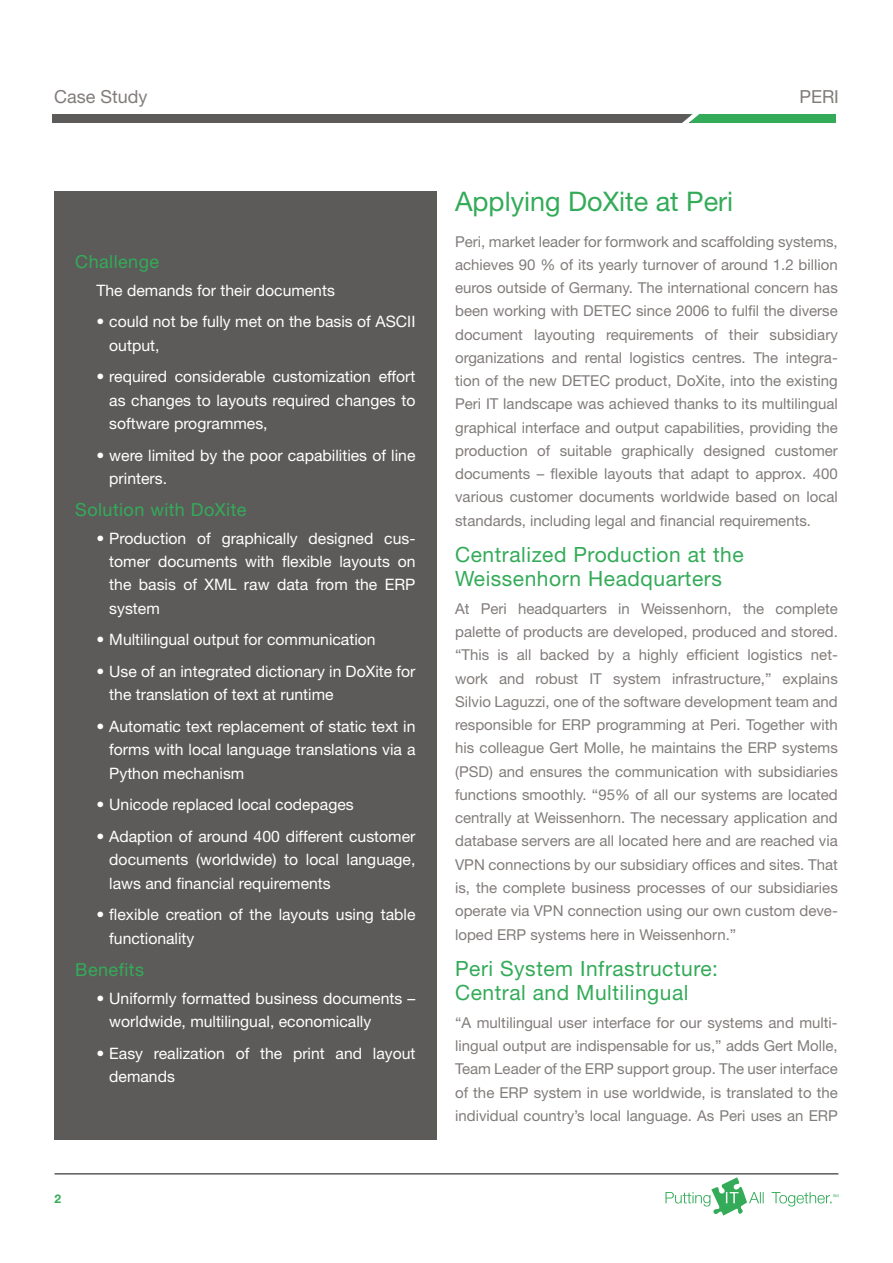
<style>
.page{position:relative;width:893px;height:1263px;background:#fff}
.page>*{position:absolute;margin:0;border:0;box-sizing:border-box;transform-origin:0 0}
.t1{font:27px "Helvetica Neue LT Pro";color:#33ab58}
.t2{font:21px/24px "Helvetica Neue LT Pro";letter-spacing:.025em;color:#33ab58}
.t3{font:18px "Helvetica Neue LT Pro";letter-spacing:.025em;color:#33ab58}
.t4{font:18px "Helvetica Neue LT Pro";color:#817c7a}
.t5{font:15.75px/23.2px "Helvetica Neue LT Pro";color:#fff}
.t6{font:15px/23.2px "Helvetica Neue LT Pro";color:#817c7a;text-align:justify}
.t7{font:700 12px "Helvetica Neue LT Pro";color:#33ab58}
</style>
<div class="page">
<div style="left:52px;top:114px;width:783px;height:9px;background:#5d5b5a"></div>
<div style="left:691px;top:115px;width:144px;height:8px;background:#33ab58"></div>
<svg style="left:682px;top:114px;width:23px;height:9px"></svg>
<hr style="left:55px;top:1173px;width:783px;height:1px;background:#5d5b5a">
<svg style="left:665px;top:1177px;width:173px;height:38px"></svg>
<div style="left:54px;top:191px;width:383px;height:949px;background:#5d5b5a"></div>
<p class="t4" style="left:54px;top:86px;width:95px">Case Study</p>
<p class="t3" style="left:75px;top:250px;width:85px">Challenge</p>
<p class="t5" style="left:97px;top:278px;width:240px">The demands for their documents</p>
<p class="t5" style="left:109px;top:310px;width:308px;text-indent:-13px">• could not be fully met on the basis of ASCII output,</p>
<p class="t5" style="left:109px;top:365px;width:308px;text-align:justify;text-indent:-13px">• required considerable customization effort as changes to layouts required changes to software programmes,</p>
<p class="t5" style="left:109px;top:443px;width:308px;text-indent:-13px">• were limited by the poor capabilities of line printers.</p>
<p class="t3" style="left:75px;top:499px;width:173px">Solution with DoXite</p>
<p class="t5" style="left:109px;top:526px;width:308px;text-align:justify;text-indent:-13px">• Production of graphically designed cus&shy;tomer documents with flexible layouts on the basis of XML raw data from the ERP system</p>
<p class="t5" style="left:97px;top:628px;width:281px">• Multilingual output for communication</p>
<p class="t5" style="left:109px;top:659px;width:308px;text-indent:-13px">• Use of an integrated dictionary in DoXite for the translation of text at runtime</p>
<p class="t5" style="left:109px;top:714px;width:308px;text-align:justify;text-indent:-13px">• Automatic text replacement of static text in forms with local language translations via a Python mechanism</p>
<p class="t5" style="left:97px;top:793px;width:259px">• Unicode replaced local codepages</p>
<p class="t5" style="left:109px;top:824px;width:308px;text-align:justify;text-indent:-13px">• Adaption of around 400 different customer documents (worldwide) to local language, laws and financial requirements</p>
<p class="t5" style="left:109px;top:903px;width:308px;text-indent:-13px">• flexible creation of the layouts using table functionality</p>
<p class="t3" style="left:75px;top:959px;width:70px">Benefits</p>
<p class="t5" style="left:109px;top:986px;width:308px;text-indent:-13px">• Uniformly formatted business documents – worldwide, multilingual, economically</p>
<p class="t5" style="left:109px;top:1041px;width:308px;text-indent:-13px">• Easy realization of the print and layout demands</p>
<p class="t7" style="left:55px;top:1191px;width:8px">2</p>
<p class="t4" style="left:799px;top:86px;width:41px">PERI</p>
<h1 class="t1" style="left:455px;top:184px;width:280px">Applying DoXite at Peri</h1>
<p class="t6" style="left:455px;top:229px;width:384px">Peri, market leader for formwork and scaffolding systems, achieves 90 % of its yearly turnover of around 1.2 billion euros outside of Germany. The international concern has been working with DETEC since 2006 to fulfil the diverse document layouting requirements of their subsidiary organizations and rental logistics centres. The integra&shy;tion of the new DETEC product, DoXite, into the existing Peri IT landscape was achieved thanks to its multilingual graphical interface and output capabilities, providing the production of suitable graphically designed customer documents – flexible layouts that adapt to approx. 400 various customer documents worldwide based on local standards, including legal and financial requirements.</p>
<h2 class="t2" style="left:455px;top:542px;width:290px">Centralized Production at the<br>Weissenhorn Headquarters</h2>
<p class="t6" style="left:455px;top:597px;width:384px">At Peri headquarters in Weissenhorn, the complete palette of products are developed, produced and stored. “This is all backed by a highly efficient logistics net&shy;work and robust IT system infrastructure,” explains Silvio Laguzzi, one of the software development team and responsible for ERP programming at Peri. Together with his colleague Gert Molle, he maintains the ERP systems (PSD) and ensures the communication with subsidiaries functions smoothly. “95% of all our systems are located centrally at Weissenhorn. The necessary application and database servers are all located here and are reached via VPN connections by our subsidiary offices and sites. That is, the complete business processes of our subsidiaries operate via VPN connection using our own custom deve&shy;loped ERP systems here in Weissenhorn.”</p>
<h2 class="t2" style="left:455px;top:956px;width:264px">Peri System Infrastructure:<br>Central and Multilingual</h2>
<p class="t6" style="left:455px;top:1010px;width:384px">“A multilingual user interface for our systems and multi&shy;lingual output are indispensable for us,” adds Gert Molle, Team Leader of the ERP support group. The user interface of the ERP system in use worldwide, is translated to the individual country’s local language. As Peri uses an ERP</p>
</div>
